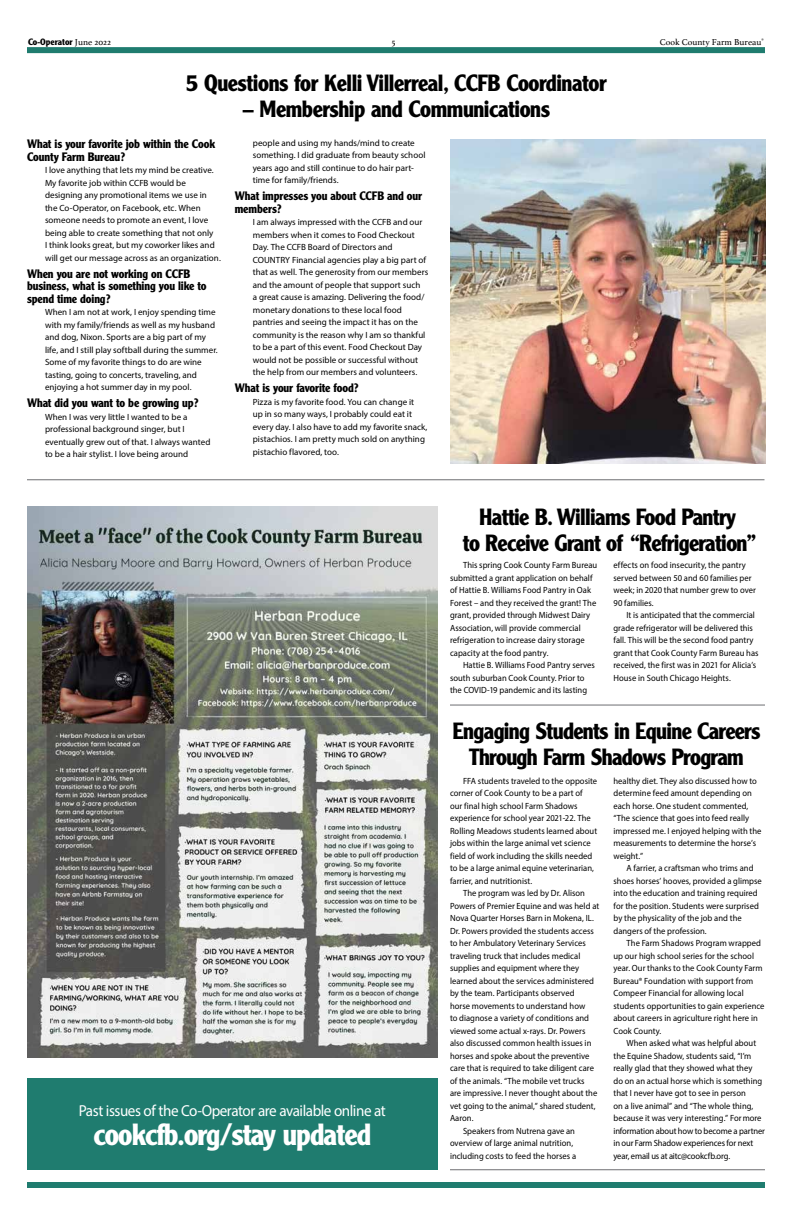
<style>
.page{position:relative;width:792px;height:1224px;background:#fff}
.page>*{position:absolute;margin:0;border:0;box-sizing:border-box;transform-origin:0 0}
.t1{font:700 30px "Clearface Gothic LH";letter-spacing:-.03em;color:#fff;scale:.95 1}
.t2{font:700 23px/26px "Clearface Gothic LH";letter-spacing:-.03em;color:#000;text-align:center;scale:.95 1}
.t3{font:15.9px "Myriad Pro";letter-spacing:-.03em;color:#fff;scale:.95 1}
.t4{font:700 12px/12.5px "Clearface Gothic LH";letter-spacing:-.01em;color:#000;scale:.95 1}
.t5{font:9px/12.5px "Myriad Pro";letter-spacing:.005em;color:#000;scale:.95 1}
.t6{font:9px/12.5px "Myriad Pro";letter-spacing:.005em;color:#000}
.t7{font:9px "Athelas";color:#000}
.t8{font:700 9px "Clearface Gothic LH";color:#000}
.s1{font-family:"Athelas";font-weight:400}
</style>
<div class="page">
<div style="left:27px;top:47px;width:738px;height:6px;background:#1f7c6f"></div>
<div style="left:27px;top:1182px;width:738px;height:6px;background:#1f7c6f"></div>
<hr style="left:27px;top:480px;width:737px;height:1px;background:#6d6e71">
<img style="left:450px;top:139px;width:316px;height:324px">
<img style="left:27px;top:506px;width:411px;height:551px">
<hr style="left:450px;top:1170px;width:315px;height:1px;background:#6d6e71">
<hr style="left:450px;top:705px;width:315px;height:1px;background:#6d6e71">
<div style="left:27px;top:1078px;width:411px;height:92px;background:#1f7c6f"></div>
<p class="t8" style="left:28px;top:37px;width:84px">Co-Operator <span class="s1">June 2022</span></p>
<p class="t7" style="left:392px;top:35px;width:5px">5</p>
<p class="t7" style="left:660px;top:35px;width:105px">Cook County Farm Bureau<sup>®</sup></p>
<h2 class="t2" style="left:186px;top:71px;width:444px">5 Questions for Kelli Villerreal, CCFB Coordinator</h2>
<h2 class="t2" style="left:243px;top:97px;width:325px">– Membership and Communications</h2>
<h3 class="t4" style="left:27px;top:138px;width:199px">What is your favorite job within the Cook<br>County Farm Bureau?</h3>
<p class="t6" style="left:45px;top:164px;width:177px">I love anything that lets my mind be creative.<br>My favorite job within CCFB would be designing any promotional items we use in the Co-Operator, on Facebook, etc. When someone needs to promote an event, I love being able to create something that not only<br>I think looks great, but my coworker likes and will get our message across as an organization.</p>
<h3 class="t4" style="left:27px;top:267px;width:191px">When you are not working on CCFB business, what is something you like to spend time doing?</h3>
<p class="t6" style="left:45px;top:306px;width:174px">When I am not at work, I enjoy spending time with my family/friends as well as my husband and dog, Nixon. Sports are a big part of my life, and I still play softball during the summer.<br>Some of my favorite things to do are wine tasting, going to concerts, traveling, and enjoying a hot summer day in my pool.</p>
<h3 class="t4" style="left:27px;top:397px;width:182px">What did you want to be growing up?</h3>
<p class="t6" style="left:45px;top:410px;width:167px">When I was very little I wanted to be a professional background singer, but I eventually grew out of that. I always wanted to be a hair stylist. I love being around</p>
<p class="t6" style="left:253px;top:136px;width:174px">people and using my hands/mind to create something. I did graduate from beauty school years ago and still continue to do hair part&shy;time for family/friends.</p>
<h3 class="t4" style="left:235px;top:190px;width:199px">What impresses you about CCFB and our members?</h3>
<p class="t6" style="left:253px;top:216px;width:177px">I am always impressed with the CCFB and our members when it comes to Food Checkout Day. The CCFB Board of Directors and COUNTRY Financial agencies play a big part of that as well. The generosity from our members and the amount of people that support such<br>a great cause is amazing. Delivering the food/ monetary donations to these local food pantries and seeing the impact it has on the community is the reason why I am so thankful to be a part of this event. Food Checkout Day would not be possible or successful without the help from our members and volunteers.</p>
<h3 class="t4" style="left:235px;top:382px;width:132px">What is your favorite food?</h3>
<p class="t6" style="left:253px;top:395px;width:176px">Pizza is my favorite food. You can change it<br>up in so many ways, I probably could eat it every day. I also have to add my favorite snack, pistachios. I am pretty much sold on anything pistachio flavored, too.</p>
<h3 class="t3" style="left:79px;top:1100px;width:325px">Past issues of the Co-Operator are available online at</h3>
<h1 class="t1" style="left:94px;top:1117px;width:294px">cookcfb.org/stay updated</h1>
<h2 class="t2" style="left:463px;top:504px;width:310px">Hattie B. Williams Food Pantry<br>to Receive Grant of “Refrigeration”</h2>
<p class="t5" style="left:450px;top:559px;width:157px;text-indent:13px">This spring Cook County Farm Bureau submitted a grant application on behalf of Hattie B. Williams Food Pantry in Oak Forest – and they received the grant! The grant, provided through Midwest Dairy Association, will provide commercial refrigeration to increase dairy storage capacity at the food pantry.</p>
<p class="t5" style="left:450px;top:659px;width:154px;text-indent:13px">Hattie B. Williams Food Pantry serves south suburban Cook County. Prior to the COVID-19 pandemic and its lasting</p>
<p class="t5" style="left:614px;top:559px;width:151px">effects on food insecurity, the pantry served between 50 and 60 families per week; in 2020 that number grew to over<br>90 families.</p>
<p class="t5" style="left:614px;top:609px;width:154px;text-indent:13px">It is anticipated that the commercial grade refrigerator will be delivered this fall. This will be the second food pantry grant that Cook County Farm Bureau has received, the first was in 2021 for Alicia’s House in South Chicago Heights.</p>
<h2 class="t2" style="left:453px;top:718px;width:325px">Engaging Students in Equine Careers<br>Through Farm Shadows Program</h2>
<p class="t5" style="left:450px;top:774px;width:156px;text-indent:13px">FFA students traveled to the opposite corner of Cook County to be a part of our final high school Farm Shadows experience for school year 2021-22. The Rolling Meadows students learned about jobs within the large animal vet science field of work including the skills needed to be a large animal equine veterinarian, farrier, and nutritionist.</p>
<p class="t5" style="left:463px;top:887px;width:130px">The program was led by Dr. Alison</p>
<p class="t5" style="left:450px;top:899px;width:159px">Powers of Premier Equine and was held at</p>
<p class="t5" style="left:450px;top:912px;width:153px">Nova Quarter Horses Barn in Mokena, IL.</p>
<p class="t5" style="left:450px;top:924px;width:153px">Dr. Powers provided the students access</p>
<p class="t5" style="left:450px;top:937px;width:144px">to her Ambulatory Veterinary Services</p>
<p class="t5" style="left:450px;top:949px;width:139px">traveling truck that includes medical</p>
<p class="t5" style="left:450px;top:962px;width:138px">supplies and equipment where they</p>
<p class="t5" style="left:450px;top:974px;width:153px">learned about the services administered</p>
<p class="t5" style="left:450px;top:987px;width:133px">by the team. Participants observed</p>
<p class="t5" style="left:450px;top:999px;width:144px">horse movements to understand how</p>
<p class="t5" style="left:450px;top:1012px;width:148px">to diagnose a variety of conditions and</p>
<p class="t5" style="left:450px;top:1024px;width:144px">viewed some actual x-rays. Dr. Powers</p>
<p class="t5" style="left:450px;top:1037px;width:150px">also discussed common health issues in</p>
<p class="t5" style="left:450px;top:1049px;width:148px">horses and spoke about the preventive</p>
<p class="t5" style="left:450px;top:1062px;width:153px">care that is required to take diligent care</p>
<p class="t5" style="left:450px;top:1074px;width:143px">of the animals. “The mobile vet trucks</p>
<p class="t5" style="left:450px;top:1087px;width:157px">are impressive. I never thought about the</p>
<p class="t5" style="left:450px;top:1099px;width:155px">vet going to the animal,” shared student,</p>
<p class="t5" style="left:450px;top:1112px;width:26px">Aaron.</p>
<p class="t5" style="left:463px;top:1124px;width:119px">Speakers from Nutrena gave an</p>
<p class="t5" style="left:450px;top:1137px;width:131px">overview of large animal nutrition,</p>
<p class="t5" style="left:450px;top:1149px;width:134px">including costs to feed the horses a</p>
<p class="t5" style="left:614px;top:774px;width:157px">healthy diet. They also discussed how to determine feed amount depending on each horse. One student commented, “The science that goes into feed really impressed me. I enjoyed helping with the measurements to determine the horse’s weight.”</p>
<p class="t5" style="left:614px;top:862px;width:158px;text-indent:13px">A farrier, a craftsman who trims and shoes horses’ hooves, provided a glimpse into the education and training required for the position. Students were surprised by the physicality of the job and the dangers of the profession.</p>
<p class="t5" style="left:614px;top:937px;width:160px;text-indent:13px">The Farm Shadows Program wrapped up our high school series for the school year. Our thanks to the Cook County Farm Bureau® Foundation with support from Compeer Financial for allowing local students opportunities to gain experience about careers in agriculture right here in Cook County.</p>
<p class="t5" style="left:614px;top:1037px;width:161px;text-indent:13px">When asked what was helpful about the Equine Shadow, students said, “I’m really glad that they showed what they<br>do on an actual horse which is something that I never have got to see in person<br>on a live animal” and “The whole thing, because it was very interesting.” For more information about how to become a partner in our Farm Shadow experiences for next year, email us at aitc@cookcfb.org.</p>
</div>
